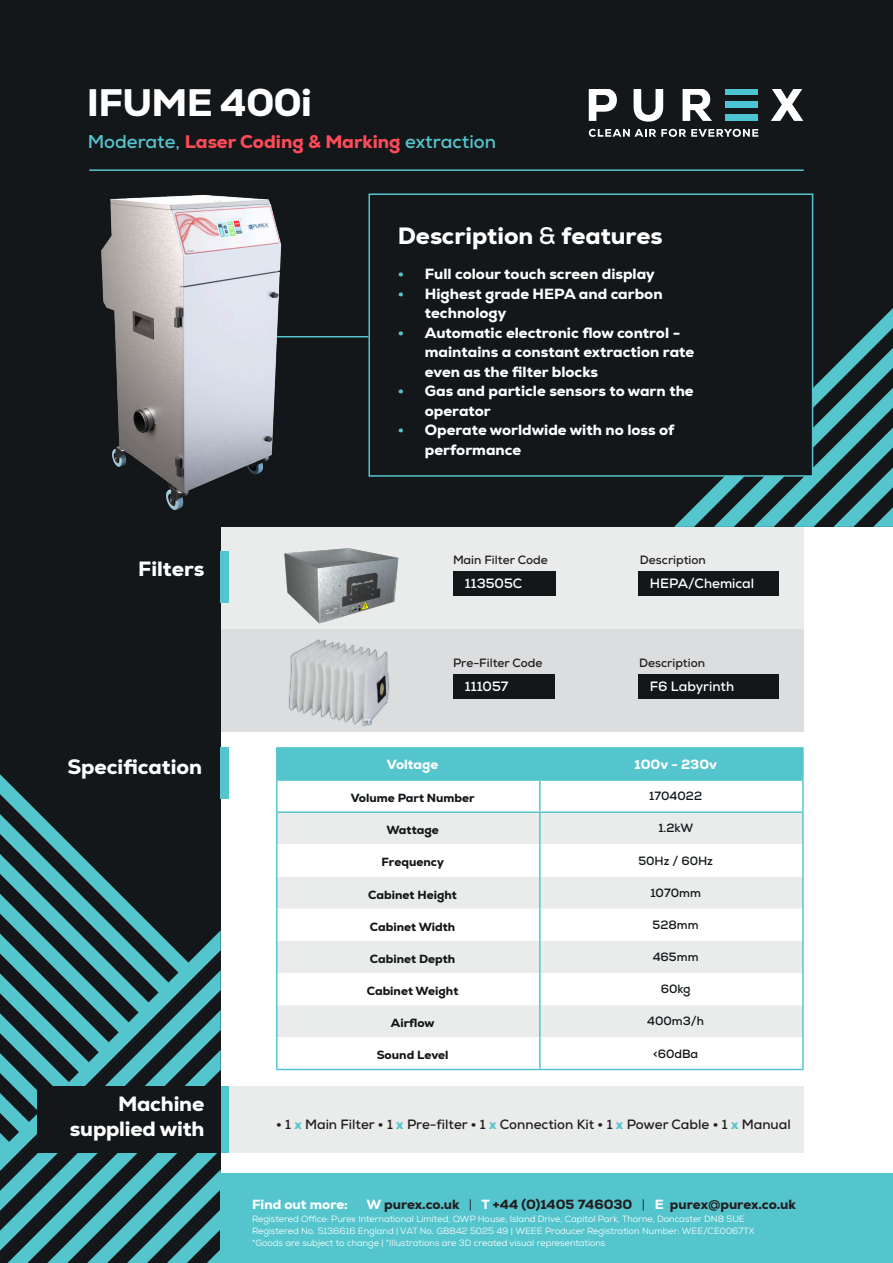
<style>
.page{position:relative;width:893px;height:1263px;background:#fff}
.page>*{position:absolute;margin:0;border:0;box-sizing:border-box;transform-origin:0 0}
.t1{font:800 39px "Nexa";letter-spacing:-.02em;color:#fff}
.t2{font:800 24px "Nexa";color:#fff}
.t3{font:800 21px/25.2px "Nexa";letter-spacing:-.01em;color:#fff;text-align:right}
.t4{font:700 18.45px "Nexa";color:#55c5cd}
.t5{font:800 15px/19.5px "Nexa";color:#fff}
.t6{font:700 13.5px "Nexa";color:#231f20}
.t7{font:800 13.5px "Nexa";color:#231f20}
.t8{font:700 13.5px "Nexa";color:#fff}
.t9{font:800 13.5px "Nexa";color:#fff}
.t10{font:800 12px "Nexa";color:#13171a}
.t11{font:700 12px "Nexa";color:#13171a}
.t12{font:700 12px "Nexa";color:#231f20}
.t13{font:9px "Nexa";color:#fff}
.s1{font-weight:800;color:#ff4a58}
.s2{font-weight:700}
.s3{color:#55c5cd}
.s4{font-weight:800}
.s5{font-weight:800;color:#55c5cd}
.s6{color:#fff}
.s7{font-weight:400}
</style>
<div class="page">
<div style="left:0;top:11px;width:893px;height:516px;background:#13171a"></div>
<div style="left:346px;top:0;width:547px;height:139px;background:#13171a"></div>
<div style="left:221px;top:527px;width:583px;height:103px;background:#eaebeb"></div>
<div style="left:221px;top:630px;width:583px;height:102px;background:#dbddde"></div>
<div style="left:0;top:1px;width:221px;height:1262px;background:#13171a"></div>
<svg style="left:0;top:774px;width:221px;height:489px"></svg>
<div style="left:221px;top:551px;width:8px;height:52px;background:#55c5cd"></div>
<div style="left:221px;top:747px;width:8px;height:52px;background:#55c5cd"></div>
<div style="left:221px;top:1086px;width:8px;height:66px;background:#55c5cd"></div>
<div style="left:37px;top:1086px;width:184px;height:66px;background:#13171a"></div>
<svg style="left:0;top:0;width:346px;height:11px"></svg>
<svg style="left:589px;top:129px;width:169px;height:8px"></svg>
<svg style="left:589px;top:89px;width:28px;height:32px"></svg>
<svg style="left:634px;top:89px;width:29px;height:33px"></svg>
<svg style="left:683px;top:89px;width:29px;height:32px"></svg>
<svg style="left:771px;top:89px;width:32px;height:32px"></svg>
<div style="left:725px;top:89px;width:33px;height:6px;background:#4dc4d3"></div>
<div style="left:725px;top:101px;width:33px;height:7px;background:#4dc4d3"></div>
<div style="left:725px;top:114px;width:33px;height:7px;background:#4dc4d3"></div>
<div style="left:229px;top:1086px;width:575px;height:66px;background:#eaebeb"></div>
<svg style="left:695px;top:487px;width:19px;height:39px"></svg>
<svg style="left:714px;top:295px;width:179px;height:232px"></svg>
<div style="left:368px;top:193px;width:445px;height:284px;background:#13171a;border:2px solid #55c5cd"></div>
<div style="left:453px;top:571px;width:103px;height:25px;background:#13171a"></div>
<div style="left:453px;top:674px;width:102px;height:25px;background:#13171a"></div>
<div style="left:638px;top:571px;width:141px;height:25px;background:#13171a"></div>
<div style="left:638px;top:674px;width:141px;height:25px;background:#13171a"></div>
<img style="left:284px;top:548px;width:115px;height:76px">
<img style="left:288px;top:639px;width:102px;height:88px">
<div style="left:278px;top:749px;width:524px;height:30px;background:#55c5cd"></div>
<div style="left:278px;top:813px;width:524px;height:31px;background:#eaebeb"></div>
<svg style="left:278px;top:877px;width:524px;height:192px"></svg>
<hr style="left:276px;top:747px;width:264px;height:2px;background:#55c5cd">
<hr style="left:276px;top:749px;width:2px;height:30px;background:#55c5cd">
<hr style="left:540px;top:747px;width:264px;height:2px;background:#55c5cd">
<hr style="left:539px;top:749px;width:2px;height:30px;background:#55c5cd">
<hr style="left:802px;top:749px;width:2px;height:30px;background:#55c5cd">
<hr style="left:276px;top:779px;width:264px;height:2px;background:#55c5cd">
<hr style="left:276px;top:781px;width:2px;height:31px;background:#55c5cd">
<hr style="left:540px;top:779px;width:264px;height:2px;background:#55c5cd">
<hr style="left:539px;top:781px;width:2px;height:30px;background:#55c5cd">
<hr style="left:802px;top:781px;width:2px;height:31px;background:#55c5cd">
<hr style="left:540px;top:811px;width:262px;height:2px;background:#55c5cd">
<hr style="left:802px;top:812px;width:2px;height:32px;background:#55c5cd">
<hr style="left:802px;top:844px;width:2px;height:32px;background:#55c5cd">
<hr style="left:802px;top:876px;width:2px;height:33px;background:#55c5cd">
<hr style="left:802px;top:909px;width:2px;height:32px;background:#55c5cd">
<hr style="left:802px;top:941px;width:2px;height:32px;background:#55c5cd">
<hr style="left:802px;top:973px;width:2px;height:32px;background:#55c5cd">
<hr style="left:802px;top:1005px;width:2px;height:32px;background:#55c5cd">
<hr style="left:802px;top:1037px;width:2px;height:32px;background:#55c5cd">
<hr style="left:540px;top:1069px;width:264px;height:1px;background:#55c5cd">
<hr style="left:278px;top:811px;width:262px;height:2px;background:#55c5cd">
<hr style="left:276px;top:812px;width:2px;height:32px;background:#55c5cd">
<hr style="left:539px;top:813px;width:2px;height:31px;background:#55c5cd">
<hr style="left:276px;top:844px;width:2px;height:32px;background:#55c5cd">
<hr style="left:539px;top:844px;width:2px;height:32px;background:#55c5cd">
<hr style="left:276px;top:876px;width:2px;height:33px;background:#55c5cd">
<hr style="left:539px;top:876px;width:2px;height:33px;background:#55c5cd">
<hr style="left:276px;top:909px;width:2px;height:32px;background:#55c5cd">
<hr style="left:539px;top:909px;width:2px;height:32px;background:#55c5cd">
<hr style="left:276px;top:941px;width:2px;height:32px;background:#55c5cd">
<hr style="left:539px;top:941px;width:2px;height:32px;background:#55c5cd">
<hr style="left:276px;top:973px;width:2px;height:32px;background:#55c5cd">
<hr style="left:539px;top:973px;width:2px;height:32px;background:#55c5cd">
<hr style="left:276px;top:1005px;width:2px;height:32px;background:#55c5cd">
<hr style="left:539px;top:1005px;width:2px;height:32px;background:#55c5cd">
<hr style="left:276px;top:1037px;width:2px;height:32px;background:#55c5cd">
<hr style="left:539px;top:1037px;width:2px;height:32px;background:#55c5cd">
<hr style="left:276px;top:1069px;width:264px;height:1px;background:#55c5cd">
<div style="left:221px;top:1174px;width:672px;height:89px;background:#55c5cd"></div>
<hr style="left:89px;top:169px;width:715px;height:2px;background:#55c5cd">
<img style="left:101px;top:195px;width:267px;height:315px">
<p class="t1" style="left:87px;top:78px;width:227px">IFUME 400i</p>
<p class="t4" style="left:88px;top:130px;width:410px">Moderate, <span class="s1">Laser Coding &amp; Marking</span> extraction</p>
<p class="t2" style="left:398px;top:220px;width:266px">Description <span class="s2">&amp;</span> features</p>
<p class="t3" style="left:138px;top:556px;width:68px">Filters</p>
<p class="t3" style="left:67px;top:754px;width:136px">Specification</p>
<p class="t3" style="left:70px;top:1091px;width:136px">Machine supplied with</p>
<p class="t5" style="left:398px;top:264px;width:259px"><span class="s3">•</span> Full colour touch screen display</p>
<p class="t5" style="left:425px;top:284px;width:239px;text-indent:-27px"><span class="s3">•</span> Highest grade HEPA and carbon technology</p>
<p class="t5" style="left:425px;top:323px;width:271px;text-indent:-27px"><span class="s3">•</span> Automatic electronic flow control - maintains a constant extraction rate even as the filter blocks</p>
<p class="t5" style="left:425px;top:381px;width:270px;text-indent:-27px"><span class="s3">•</span> Gas and particle sensors to warn the operator</p>
<p class="t5" style="left:425px;top:420px;width:251px;text-indent:-27px"><span class="s3">•</span> Operate worldwide with no loss of performance</p>
<p class="t12" style="left:453px;top:552px;width:96px">Main Filter Code</p>
<p class="t12" style="left:640px;top:552px;width:67px">Description</p>
<p class="t8" style="left:465px;top:574px;width:59px">113505C</p>
<p class="t8" style="left:650px;top:574px;width:106px">HEPA/Chemical</p>
<p class="t12" style="left:453px;top:655px;width:91px">Pre-Filter Code</p>
<p class="t12" style="left:639px;top:655px;width:67px">Description</p>
<p class="t8" style="left:465px;top:677px;width:45px">111057</p>
<p class="t8" style="left:650px;top:677px;width:86px">F6 Labyrinth</p>
<p class="t9" style="left:387px;top:755px;width:53px">Voltage</p>
<p class="t9" style="left:635px;top:755px;width:84px">100v - 230v</p>
<p class="t10" style="left:351px;top:790px;width:126px">Volume Part Number</p>
<p class="t11" style="left:649px;top:788px;width:54px">1704022</p>
<p class="t10" style="left:386px;top:822px;width:54px">Wattage</p>
<p class="t11" style="left:658px;top:821px;width:37px">1.2kW</p>
<p class="t10" style="left:381px;top:854px;width:64px">Frequency</p>
<p class="t11" style="left:638px;top:853px;width:76px">50Hz / 60Hz</p>
<p class="t10" style="left:368px;top:887px;width:90px">Cabinet Height</p>
<p class="t11" style="left:650px;top:885px;width:52px">1070mm</p>
<p class="t10" style="left:370px;top:919px;width:87px">Cabinet Width</p>
<p class="t11" style="left:653px;top:917px;width:48px">528mm</p>
<p class="t10" style="left:370px;top:951px;width:87px">Cabinet Depth</p>
<p class="t11" style="left:653px;top:949px;width:47px">465mm</p>
<p class="t10" style="left:367px;top:983px;width:93px">Cabinet Weight</p>
<p class="t11" style="left:661px;top:981px;width:31px">60kg</p>
<p class="t10" style="left:391px;top:1015px;width:45px">Airflow</p>
<p class="t11" style="left:647px;top:1013px;width:58px">400m3/h</p>
<p class="t10" style="left:377px;top:1047px;width:73px">Sound Level</p>
<p class="t11" style="left:653px;top:1046px;width:47px">&lt;60dBa</p>
<p class="t6" style="left:276px;top:1115px;width:516px"><span class="s4">•</span> 1 <span class="s5">x</span> Main Filter <span class="s4">•</span> 1 <span class="s5">x</span> Pre-filter <span class="s4">•</span> 1 <span class="s5">x</span> Connection Kit <span class="s4">•</span> 1 <span class="s5">x</span> Power Cable <span class="s4">•</span> 1 <span class="s5">x</span> Manual</p>
<p class="t9" style="left:252px;top:1195px;width:97px">Find out more:</p>
<p class="t7" style="left:366px;top:1195px;width:431px"><span class="s6">W</span> purex.co.uk <span class="s7">|</span> <span class="s6">T</span> +44 (0)1405 746030 <span class="s7">|</span> <span class="s6">E</span> purex<span class="s2">@</span>purex.co.uk</p>
<p class="t13" style="left:252px;top:1213px;width:494px">Registered Office: Purex International Limited, QWP House, Island Drive, Capitol Park, Thorne, Doncaster DN8 5UE</p>
<p class="t13" style="left:252px;top:1225px;width:504px">Registered No. 5136616 England | VAT No. GB842 5025 49 | WEEE Producer Registration Number: WEE/CE0067TX</p>
<p class="t13" style="left:252px;top:1237px;width:355px">*Goods are subject to change | *Illustrations are 3D created visual representations</p>
</div>
